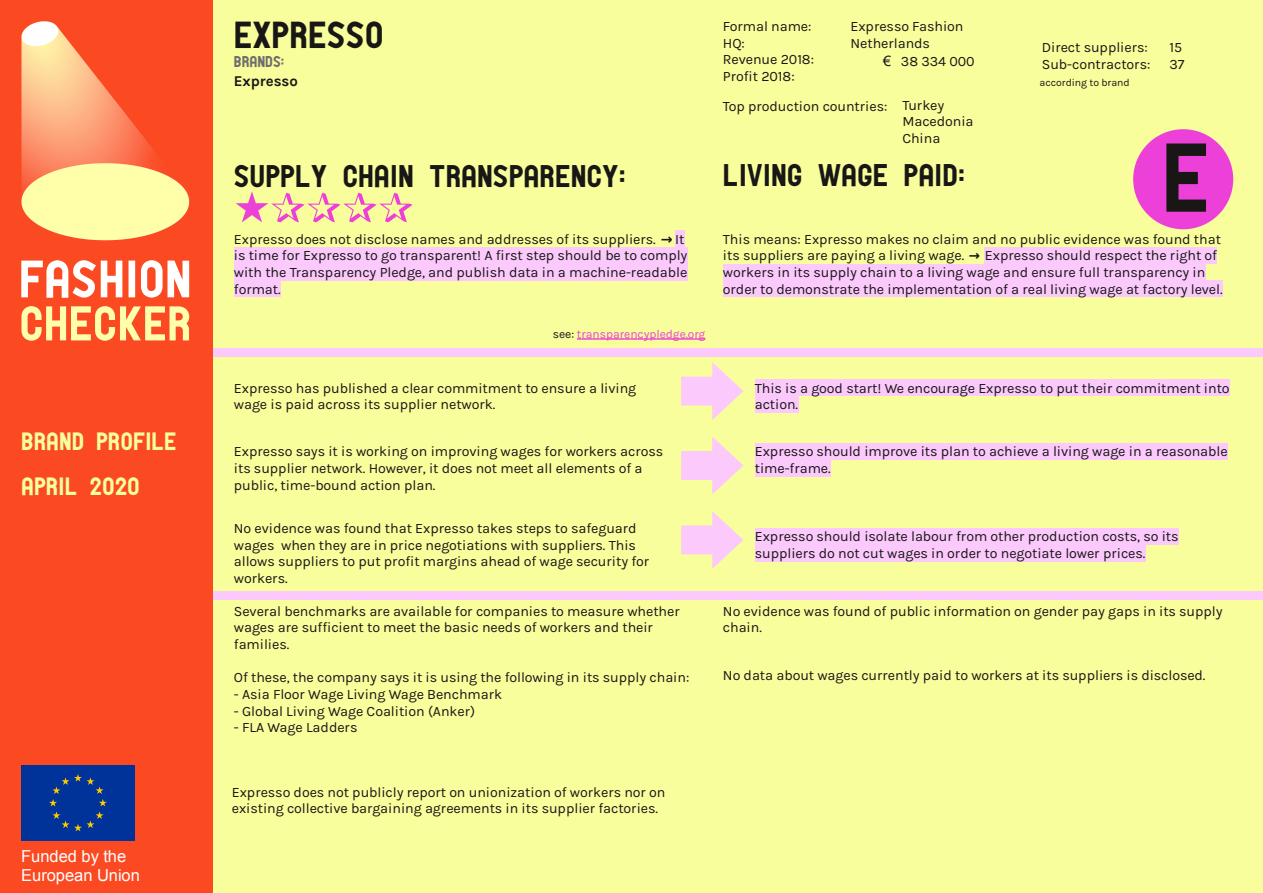
<style>
.page{position:relative;width:1263px;height:893px;background:#f9fe9c}
.page>*{position:absolute;margin:0;border:0;box-sizing:border-box;transform-origin:0 0}
.t1{font:93px "PTF NORDIC Standard";color:#181715}
.t2{font:700 60px "DejaVu Sans Mono";color:#ed40d9}
.t3{font:36px "PTF NORDIC Standard";color:#181715}
.t4{font:30px "PTF NORDIC Standard";color:#181715}
.t5{font:24px/45px "PTF NORDIC Standard";color:#f9fe9c}
.t6{font:16.5px/18.9px "Arial";color:#fff}
.t7{font:700 15px "Karla";letter-spacing:-.005em;color:#181715}
.t8{font:15px "PTF NORDIC Standard";color:#6f6e6e}
.t9{font:14.25px/16.6px "Karla";letter-spacing:-.005em;color:#181715}
.t10{font:12px "Karla";letter-spacing:-.005em;color:#ed40d9}
.t11{font:10.5px "Karla";letter-spacing:-.005em;color:#181715}
.s1{font-family:"Arial"}
.s2{font-family:"DejaVu Sans";font-weight:700}
.s3{color:#181715}
.s4{font-family:"DejaVu Sans";font-weight:700;font-size:13.5px}
</style>
<div class="page">
<div style="left:0;top:591px;width:1263px;height:9px;background:#fcc9fd"></div>
<div style="left:0;top:349px;width:1263px;height:8px;background:#fcc9fd"></div>
<div style="left:0;top:0;width:213px;height:893px;background:#fb4922"></div>
<img style="left:21px;top:21px;width:168px;height:319px">
<div style="left:21px;top:765px;width:113px;height:76px;background:#039"></div>
<div style="left:675px;top:231px;width:9px;height:16px;background:#fcc9fd"></div>
<div style="left:234px;top:247px;width:453px;height:17px;background:#fcc9fd"></div>
<div style="left:234px;top:264px;width:453px;height:17px;background:#fcc9fd"></div>
<div style="left:234px;top:281px;width:47px;height:16px;background:#fcc9fd"></div>
<div style="left:755px;top:379px;width:474px;height:17px;background:#fcc9fd"></div>
<div style="left:755px;top:396px;width:43px;height:17px;background:#fcc9fd"></div>
<div style="left:1133px;top:129px;width:100px;height:100px;background:#ed40d9;border-radius:50%"></div>
<div style="left:985px;top:247px;width:232px;height:17px;background:#fcc9fd"></div>
<div style="left:723px;top:264px;width:482px;height:17px;background:#fcc9fd"></div>
<div style="left:723px;top:281px;width:499px;height:16px;background:#fcc9fd"></div>
<div style="left:755px;top:443px;width:472px;height:17px;background:#fcc9fd"></div>
<div style="left:755px;top:460px;width:76px;height:17px;background:#fcc9fd"></div>
<div style="left:755px;top:528px;width:423px;height:17px;background:#fcc9fd"></div>
<div style="left:755px;top:545px;width:390px;height:17px;background:#fcc9fd"></div>
<svg style="left:681px;top:362px;width:62px;height:58px"></svg>
<svg style="left:681px;top:437px;width:62px;height:57px"></svg>
<svg style="left:681px;top:511px;width:62px;height:58px"></svg>
<svg style="left:577px;top:338px;width:128px;height:2px"></svg>
<h3 class="t5" style="left:21px;top:420px;width:157px">BRAND PROFILE<br>APRIL 2020</h3>
<p class="t6" style="left:21px;top:847px;width:120px">Funded by the<br>European Union</p>
<h3 class="t3" style="left:234px;top:22px;width:151px">EXPRESSO</h3>
<p class="t7" style="left:234px;top:73px;width:65px">Expresso</p>
<p class="t9" style="left:723px;top:18px;width:90px">Formal name:</p>
<p class="t9" style="left:850px;top:18px;width:114px">Expresso Fashion</p>
<p class="t9" style="left:723px;top:35px;width:23px">HQ:</p>
<p class="t9" style="left:850px;top:35px;width:81px">Netherlands</p>
<p class="t9" style="left:723px;top:51px;width:93px">Revenue 2018:<br>Profit 2018:</p>
<p class="t8" style="left:234px;top:56px;width:52px">BRANDS:</p>
<p class="t9" style="left:883px;top:53px;width:93px"><span class="s1">€</span> 38 334 000</p>
<p class="t9" style="left:1042px;top:39px;width:107px">Direct suppliers:</p>
<p class="t9" style="left:1169px;top:39px;width:14px">15</p>
<p class="t9" style="left:1042px;top:56px;width:110px">Sub-contractors:</p>
<p class="t9" style="left:1169px;top:56px;width:17px">37</p>
<p class="t11" style="left:1039px;top:76px;width:92px">according to brand</p>
<h3 class="t4" style="left:234px;top:165px;width:393px">SUPPLY CHAIN TRANSPARENCY:</h3>
<h2 class="t2" style="left:234px;top:167px;width:182px">★✰✰✰✰</h2>
<p class="t9" style="left:234px;top:231px;width:455px">Expresso does not disclose names and addresses of its suppliers. <span class="s2">→</span> It is time for Expresso to go transparent! A first step should be to comply with the Transparency Pledge, and publish data in a machine-readable format.</p>
<p class="t10" style="left:553px;top:327px;width:154px"><span class="s3">see:</span> transparencypledge.org</p>
<p class="t9" style="left:902px;top:97px;width:73px">Turkey<br>Macedonia<br>China</p>
<p class="t9" style="left:723px;top:98px;width:166px">Top production countries:</p>
<h1 class="t1" style="left:1162px;top:144px;width:50px">E</h1>
<p class="t9" style="left:723px;top:231px;width:501px">This means: Expresso makes no claim and no public evidence was found that its suppliers are paying a living wage. <span class="s4">→</span> Expresso should respect the right of workers in its supply chain to a living wage and ensure full transparency in order to demonstrate the implementation of a real living wage at factory level.</p>
<h3 class="t4" style="left:723px;top:164px;width:244px">LIVING WAGE PAID:</h3>
<p class="t9" style="left:234px;top:380px;width:404px">Expresso has published a clear commitment to ensure a living wage is paid across its supplier network.</p>
<p class="t9" style="left:234px;top:443px;width:431px">Expresso says it is working on improving wages for workers across its supplier network. However, it does not meet all elements of a public, time-bound action plan.</p>
<p class="t9" style="left:755px;top:443px;width:474px">Expresso should improve its plan to achieve a living wage in a reasonable time-frame.</p>
<p class="t9" style="left:755px;top:379px;width:476px">This is a good start! We encourage Expresso to put their commitment into action.</p>
<p class="t9" style="left:234px;top:520px;width:417px">No evidence was found that Expresso takes steps to safeguard wages when they are in price negotiations with suppliers. This allows suppliers to put profit margins ahead of wage security for workers.</p>
<p class="t9" style="left:755px;top:528px;width:425px">Expresso should isolate labour from other production costs, so its suppliers do not cut wages in order to negotiate lower prices.</p>
<p class="t9" style="left:723px;top:603px;width:501px">No evidence was found of public information on gender pay gaps in its supply chain.</p>
<p class="t9" style="left:723px;top:666px;width:484px">No data about wages currently paid to workers at its suppliers is disclosed.</p>
<p class="t9" style="left:234px;top:603px;width:447px">Several benchmarks are available for companies to measure whether wages are sufficient to meet the basic needs of workers and their families.</p>
<p class="t9" style="left:234px;top:669px;width:457px">Of these, the company says it is using the following in its supply chain:</p>
<p class="t9" style="left:234px;top:686px;width:270px">- Asia Floor Wage Living Wage Benchmark</p>
<p class="t9" style="left:234px;top:703px;width:243px">- Global Living Wage Coalition (Anker)</p>
<p class="t9" style="left:234px;top:719px;width:125px">- FLA Wage Ladders</p>
<p class="t9" style="left:232px;top:783px;width:435px">Expresso does not publicly report on unionization of workers nor on existing collective bargaining agreements in its supplier factories.</p>
</div>
